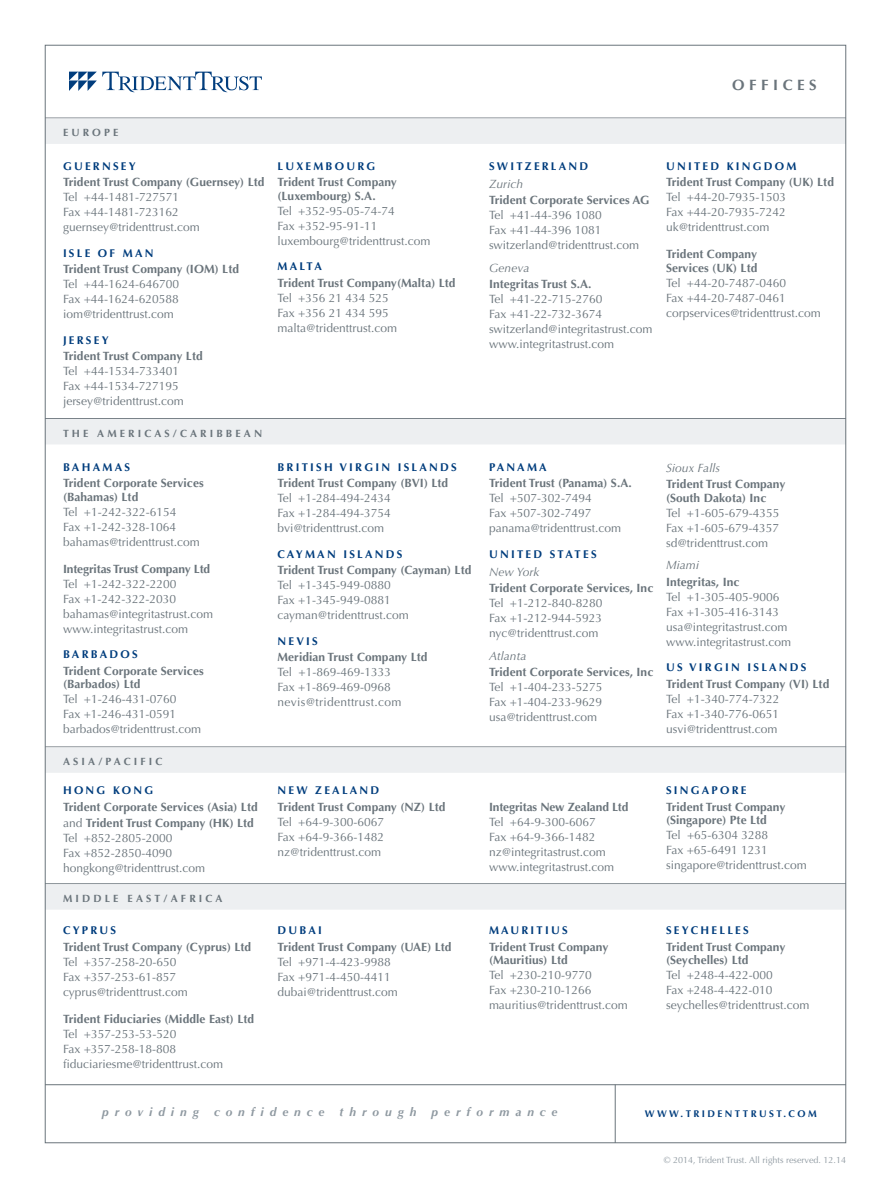
<style>
.page{position:relative;width:891px;height:1188px;background:#fff}
.page>*{position:absolute;margin:0;border:0;box-sizing:border-box;transform-origin:0 0}
.t1{font:700 15px "Optima LT Std";letter-spacing:.3em;color:#6a747b}
.t2{font:12px/15px "Optima LT Std";color:#6a747b}
.t3{font:700 12px/13.5px "Optima LT Std";letter-spacing:.005em;color:#6a747b}
.t4{font:italic 12px "Optima LT Std";letter-spacing:.01em;color:#6a747b}
.t5{font:italic 700 12px "Optima LT Std";letter-spacing:.49em;color:#8f99a1}
.t6{font:700 11.25px "Optima LT Std";letter-spacing:.2em;color:#013d7d}
.t7{font:700 10.5px "Optima LT Std";letter-spacing:.3em;color:#6a747b}
.t8{font:700 9.75px "Optima LT Std";letter-spacing:.25em;color:#013d7d}
.t9{font:9px "Optima LT Std";color:#8f99a1}
.s1{font-weight:400}
</style>
<div class="page">
<div style="left:45px;top:118px;width:801px;height:26px;background:#edeff1"></div>
<hr style="left:45px;top:418px;width:801px;height:1px;background:#6a747b">
<div style="left:45px;top:419px;width:801px;height:25px;background:#edeff1"></div>
<div style="left:45px;top:747px;width:801px;height:26px;background:#edeff1"></div>
<hr style="left:45px;top:883px;width:801px;height:1px;background:#6a747b">
<div style="left:45px;top:884px;width:801px;height:26px;background:#edeff1"></div>
<hr style="left:45px;top:1084px;width:801px;height:1px;background:#6a747b">
<hr style="left:615px;top:1084px;width:1px;height:59px;background:#6a747b">
<svg style="left:69px;top:72px;width:193px;height:20px"></svg>
<p class="t7" style="left:63px;top:127px;width:57px">EUROPE</p>
<p class="t6" style="left:63px;top:160px;width:74px">GUERNSEY</p>
<p class="t3" style="left:63px;top:176px;width:203px">Trident Trust Company (Guernsey) Ltd</p>
<p class="t2" style="left:63px;top:190px;width:138px">Tel +44-1481-727571<br>Fax +44-1481-723162 guernsey@tridenttrust.com</p>
<p class="t6" style="left:63px;top:247px;width:92px">ISLE OF MAN</p>
<p class="t3" style="left:63px;top:263px;width:178px">Trident Trust Company (IOM) Ltd</p>
<p class="t2" style="left:63px;top:277px;width:118px;text-align:justify">Tel +44-1624-646700<br>Fax +44-1624-620588 iom@tridenttrust.com</p>
<p class="t6" style="left:63px;top:334px;width:47px">JERSEY</p>
<p class="t3" style="left:63px;top:350px;width:141px">Trident Trust Company Ltd</p>
<p class="t2" style="left:63px;top:364px;width:122px">Tel +44-1534-733401<br>Fax +44-1534-727195 jersey@tridenttrust.com</p>
<p class="t7" style="left:63px;top:427px;width:201px">THE AMERICAS/CARIBBEAN</p>
<p class="t6" style="left:63px;top:461px;width:69px">BAHAMAS</p>
<p class="t3" style="left:63px;top:477px;width:142px">Trident Corporate Services (Bahamas) Ltd</p>
<p class="t2" style="left:63px;top:505px;width:138px">Tel +1-242-322-6154<br>Fax +1-242-328-1064 bahamas@tridenttrust.com</p>
<p class="t3" style="left:63px;top:562px;width:149px">Integritas Trust Company Ltd</p>
<p class="t2" style="left:63px;top:577px;width:152px">Tel +1-242-322-2200<br>Fax +1-242-322-2030 bahamas@integritastrust.com www.integritastrust.com</p>
<p class="t6" style="left:63px;top:648px;width:76px">BARBADOS</p>
<p class="t3" style="left:63px;top:664px;width:142px">Trident Corporate Services (Barbados) Ltd</p>
<p class="t2" style="left:63px;top:692px;width:140px">Tel +1-246-431-0760<br>Fax +1-246-431-0591 barbados@tridenttrust.com</p>
<p class="t7" style="left:63px;top:756px;width:101px">ASIA/PACIFIC</p>
<p class="t6" style="left:63px;top:784px;width:92px">HONG KONG</p>
<p class="t3" style="left:63px;top:799px;width:196px;line-height:16.5px">Trident Corporate Services (Asia) Ltd <span class="s1">and</span> Trident Trust Company (HK) Ltd</p>
<p class="t2" style="left:63px;top:831px;width:144px">Tel +852-2805-2000<br>Fax +852-2850-4090 hongkong@tridenttrust.com</p>
<p class="t7" style="left:63px;top:892px;width:161px">MIDDLE EAST/AFRICA</p>
<p class="t6" style="left:63px;top:924px;width:55px">CYPRUS</p>
<p class="t3" style="left:63px;top:940px;width:190px">Trident Trust Company (Cyprus) Ltd</p>
<p class="t2" style="left:63px;top:955px;width:126px">Tel +357-258-20-650<br>Fax +357-253-61-857 cyprus@tridenttrust.com</p>
<p class="t3" style="left:63px;top:1012px;width:193px">Trident Fiduciaries (Middle East) Ltd</p>
<p class="t2" style="left:63px;top:1027px;width:162px">Tel +357-253-53-520<br>Fax +357-258-18-808 fiduciariesme@tridenttrust.com</p>
<p class="t6" style="left:278px;top:160px;width:99px">LUXEMBOURG</p>
<p class="t3" style="left:278px;top:176px;width:121px">Trident Trust Company (Luxembourg) S.A.</p>
<p class="t2" style="left:277px;top:203px;width:154px">Tel +352-95-05-74-74<br>Fax +352-95-91-11 luxembourg@tridenttrust.com</p>
<p class="t6" style="left:278px;top:260px;width:46px">MALTA</p>
<p class="t3" style="left:278px;top:276px;width:180px">Trident Trust Company(Malta) Ltd</p>
<p class="t2" style="left:278px;top:290px;width:121px">Tel +356 21 434 525<br>Fax +356 21 434 595 malta@tridenttrust.com</p>
<p class="t6" style="left:278px;top:461px;width:181px">BRITISH VIRGIN ISLANDS</p>
<p class="t3" style="left:278px;top:477px;width:172px">Trident Trust Company (BVI) Ltd</p>
<p class="t2" style="left:278px;top:491px;width:115px;text-align:justify">Tel +1-284-494-2434<br>Fax +1-284-494-3754 bvi@tridenttrust.com</p>
<p class="t6" style="left:278px;top:548px;width:127px">CAYMAN ISLANDS</p>
<p class="t3" style="left:278px;top:564px;width:195px">Trident Trust Company (Cayman) Ltd</p>
<p class="t2" style="left:278px;top:578px;width:133px">Tel +1-345-949-0880<br>Fax +1-345-949-0881 cayman@tridenttrust.com</p>
<p class="t6" style="left:278px;top:635px;width:42px">NEVIS</p>
<p class="t3" style="left:278px;top:651px;width:152px">Meridian Trust Company Ltd</p>
<p class="t2" style="left:278px;top:665px;width:125px">Tel +1-869-469-1333<br>Fax +1-869-469-0968 nevis@tridenttrust.com</p>
<p class="t6" style="left:278px;top:784px;width:103px">NEW ZEALAND</p>
<p class="t3" style="left:278px;top:800px;width:170px">Trident Trust Company (NZ) Ltd</p>
<p class="t2" style="left:278px;top:814px;width:108px;text-align:justify">Tel +64-9-300-6067<br>Fax +64-9-366-1482 nz@tridenttrust.com</p>
<p class="t6" style="left:278px;top:924px;width:46px">DUBAI</p>
<p class="t3" style="left:278px;top:940px;width:176px">Trident Trust Company (UAE) Ltd</p>
<p class="t2" style="left:278px;top:955px;width:122px">Tel +971-4-423-9988<br>Fax +971-4-450-4411 dubai@tridenttrust.com</p>
<p class="t1" style="left:732px;top:76px;width:86px">OFFICES</p>
<p class="t6" style="left:489px;top:160px;width:101px">SWITZERLAND</p>
<p class="t4" style="left:489px;top:177px;width:36px">Zurich</p>
<p class="t3" style="left:489px;top:194px;width:162px">Trident Corporate Services AG</p>
<p class="t2" style="left:489px;top:208px;width:152px">Tel +41-44-396 1080<br>Fax +41-44-396 1081 switzerland@tridenttrust.com</p>
<p class="t4" style="left:489px;top:261px;width:42px">Geneva</p>
<p class="t3" style="left:489px;top:278px;width:104px">Integritas Trust S.A.</p>
<p class="t2" style="left:489px;top:292px;width:165px">Tel +41-22-715-2760<br>Fax +41-22-732-3674 switzerland@integritastrust.com www.integritastrust.com</p>
<p class="t6" style="left:666px;top:160px;width:132px">UNITED KINGDOM</p>
<p class="t3" style="left:666px;top:176px;width:170px">Trident Trust Company (UK) Ltd</p>
<p class="t2" style="left:666px;top:190px;width:122px;text-align:justify">Tel +44-20-7935-1503<br>Fax +44-20-7935-7242 uk@tridenttrust.com</p>
<p class="t3" style="left:666px;top:248px;width:93px">Trident Company<br>Services (UK) Ltd</p>
<p class="t2" style="left:666px;top:275px;width:156px">Tel +44-20-7487-0460<br>Fax +44-20-7487-0461 corpservices@tridenttrust.com</p>
<p class="t6" style="left:489px;top:461px;width:59px">PANAMA</p>
<p class="t3" style="left:489px;top:477px;width:144px">Trident Trust (Panama) S.A.</p>
<p class="t2" style="left:489px;top:491px;width:134px">Tel +507-302-7494<br>Fax +507-302-7497 panama@tridenttrust.com</p>
<p class="t6" style="left:489px;top:548px;width:109px">UNITED STATES</p>
<p class="t4" style="left:489px;top:565px;width:52px">New York</p>
<p class="t3" style="left:489px;top:582px;width:166px">Trident Corporate Services, Inc</p>
<p class="t2" style="left:489px;top:596px;width:115px;text-align:justify">Tel +1-212-840-8280<br>Fax +1-212-944-5923 nyc@tridenttrust.com</p>
<p class="t4" style="left:489px;top:649px;width:39px">Atlanta</p>
<p class="t3" style="left:489px;top:666px;width:166px">Trident Corporate Services, Inc</p>
<p class="t2" style="left:489px;top:680px;width:115px;text-align:justify">Tel +1-404-233-5275<br>Fax +1-404-233-9629 usa@tridenttrust.com</p>
<p class="t4" style="left:666px;top:460px;width:56px">Sioux Falls</p>
<p class="t3" style="left:666px;top:477px;width:121px">Trident Trust Company (South Dakota) Inc</p>
<p class="t2" style="left:666px;top:505px;width:115px;text-align:justify">Tel +1-605-679-4355<br>Fax +1-605-679-4357 sd@tridenttrust.com</p>
<p class="t4" style="left:666px;top:558px;width:34px">Miami</p>
<p class="t3" style="left:666px;top:575px;width:75px">Integritas, Inc</p>
<p class="t2" style="left:666px;top:589px;width:127px">Tel +1-305-405-9006<br>Fax +1-305-416-3143 usa@integritastrust.com www.integritastrust.com</p>
<p class="t6" style="left:666px;top:661px;width:142px">US VIRGIN ISLANDS</p>
<p class="t3" style="left:666px;top:677px;width:165px">Trident Trust Company (VI) Ltd</p>
<p class="t2" style="left:666px;top:691px;width:115px;text-align:justify">Tel +1-340-774-7322<br>Fax +1-340-776-0651 usvi@tridenttrust.com</p>
<p class="t3" style="left:489px;top:800px;width:141px">Integritas New Zealand Ltd</p>
<p class="t2" style="left:489px;top:814px;width:127px">Tel +64-9-300-6067<br>Fax +64-9-366-1482 nz@integritastrust.com www.integritastrust.com</p>
<p class="t6" style="left:489px;top:924px;width:80px">MAURITIUS</p>
<p class="t3" style="left:489px;top:940px;width:121px">Trident Trust Company (Mauritius) Ltd</p>
<p class="t2" style="left:489px;top:968px;width:140px">Tel +230-210-9770<br>Fax +230-210-1266 mauritius@tridenttrust.com</p>
<p class="t6" style="left:666px;top:784px;width:82px">SINGAPORE</p>
<p class="t3" style="left:666px;top:800px;width:121px">Trident Trust Company (Singapore) Pte Ltd</p>
<p class="t2" style="left:666px;top:828px;width:142px">Tel +65-6304 3288<br>Fax +65-6491 1231 singapore@tridenttrust.com</p>
<p class="t6" style="left:666px;top:924px;width:84px">SEYCHELLES</p>
<p class="t3" style="left:666px;top:940px;width:121px">Trident Trust Company (Seychelles) Ltd</p>
<p class="t2" style="left:666px;top:968px;width:145px">Tel +248-4-422-000<br>Fax +248-4-422-010 seychelles@tridenttrust.com</p>
<p class="t5" style="left:102px;top:1105px;width:98px">providing</p>
<p class="t5" style="left:214px;top:1105px;width:112px">confidence</p>
<p class="t5" style="left:340px;top:1105px;width:78px">through</p>
<p class="t5" style="left:432px;top:1105px;width:127px">performance</p>
<p class="t8" style="left:645px;top:1108px;width:173px">WWW.TRIDENTTRUST.COM</p>
<p class="t9" style="left:664px;top:1155px;width:184px">© 2014, Trident Trust. All rights reserved. 12.14</p>
</div>
